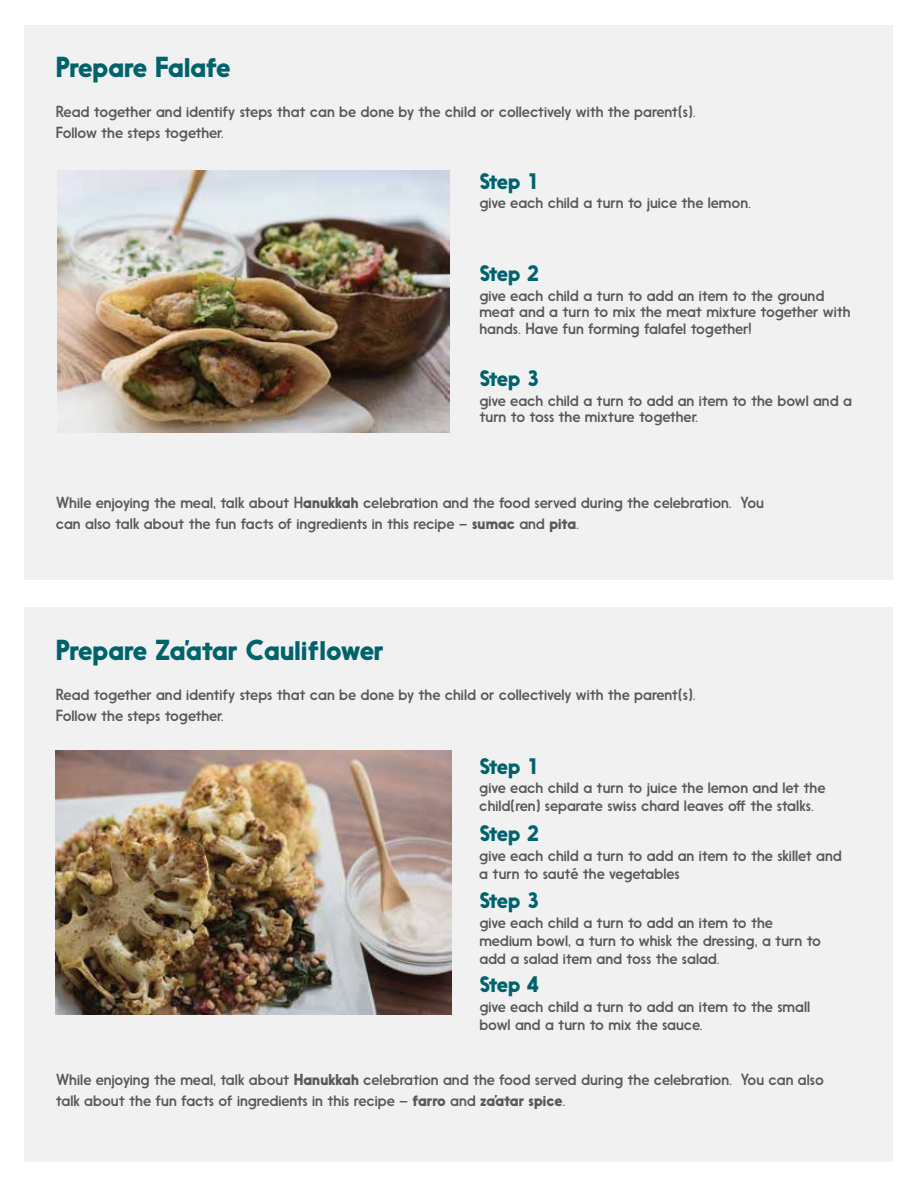
<style>
.page{position:relative;width:918px;height:1188px;background:#fff}
.page>*{position:absolute;margin:0;border:0;box-sizing:border-box;transform-origin:0 0}
.t1{font:700 27px "Nanami Pro";letter-spacing:-.01em;color:#00626a}
.t2{font:700 21px "Nanami Pro";letter-spacing:-.035em;color:#00626a}
.t3{font:15px/18px "Nanami Pro";color:#58595b}
.s1{font-weight:700}
</style>
<div class="page">
<div style="left:25px;top:25px;width:868px;height:555px;background:#f1f1f2"></div>
<div style="left:25px;top:608px;width:868px;height:554px;background:#f1f1f2"></div>
<img style="left:55px;top:750px;width:397px;height:265px">
<img style="left:58px;top:170px;width:392px;height:262px">
<h1 class="t1" style="left:56px;top:50px;width:176px">Prepare Falafe</h1>
<p class="t3" style="left:56px;top:101px;width:641px;line-height:21px">Read together and identify steps that can be done by the child or collectively with the parent(s).<br>Follow the steps together.</p>
<h2 class="t2" style="left:479px;top:168px;width:61px">Step 1</h2>
<p class="t3" style="left:479px;top:194px;width:273px">give each child a turn to juice the lemon.</p>
<h2 class="t2" style="left:479px;top:260px;width:61px">Step 2</h2>
<p class="t3" style="left:479px;top:287px;width:373px;line-height:16.5px">give each child a turn to add an item to the ground meat and a turn to mix the meat mixture together with hands. Have fun forming falafel together!</p>
<h2 class="t2" style="left:479px;top:365px;width:61px">Step 3</h2>
<p class="t3" style="left:479px;top:392px;width:374px;line-height:16.5px">give each child a turn to add an item to the bowl and a turn to toss the mixture together.</p>
<p class="t3" style="left:56px;top:492px;width:710px;line-height:21px">While enjoying the meal, talk about H<span class="s1">anukkah</span> celebration and the food served during the celebration. You can also talk about the fun facts of ingredients in this recipe – <span class="s1">sumac</span> and <span class="s1">pita</span>.</p>
<h1 class="t1" style="left:56px;top:633px;width:329px">Prepare Za’atar Cauliflower</h1>
<p class="t3" style="left:56px;top:684px;width:641px;line-height:21px">Read together and identify steps that can be done by the child or collectively with the parent(s).<br>Follow the steps together.</p>
<h2 class="t2" style="left:479px;top:753px;width:61px">Step 1</h2>
<p class="t3" style="left:479px;top:779px;width:348px">give each child a turn to juice the lemon and let the child(ren) separate swiss chard leaves off the stalks.</p>
<p class="t3" style="left:479px;top:846px;width:364px">give each child a turn to add an item to the skillet and a turn to sauté the vegetables</p>
<h2 class="t2" style="left:479px;top:820px;width:61px">Step 2</h2>
<h2 class="t2" style="left:479px;top:887px;width:61px">Step 3</h2>
<p class="t3" style="left:479px;top:913px;width:343px">give each child a turn to add an item to the medium bowl, a turn to whisk the dressing, a turn to add a salad item and toss the salad.</p>
<h2 class="t2" style="left:479px;top:971px;width:61px">Step 4</h2>
<p class="t3" style="left:479px;top:997px;width:333px">give each child a turn to add an item to the small bowl and a turn to mix the sauce.</p>
<p class="t3" style="left:56px;top:1069px;width:770px;line-height:21px">While enjoying the meal, talk about <span class="s1">Hanukkah</span> celebration and the food served during the celebration. You can also talk about the fun facts of ingredients in this recipe – <span class="s1">farro</span> and <span class="s1">za’atar spice</span>.</p>
</div>
